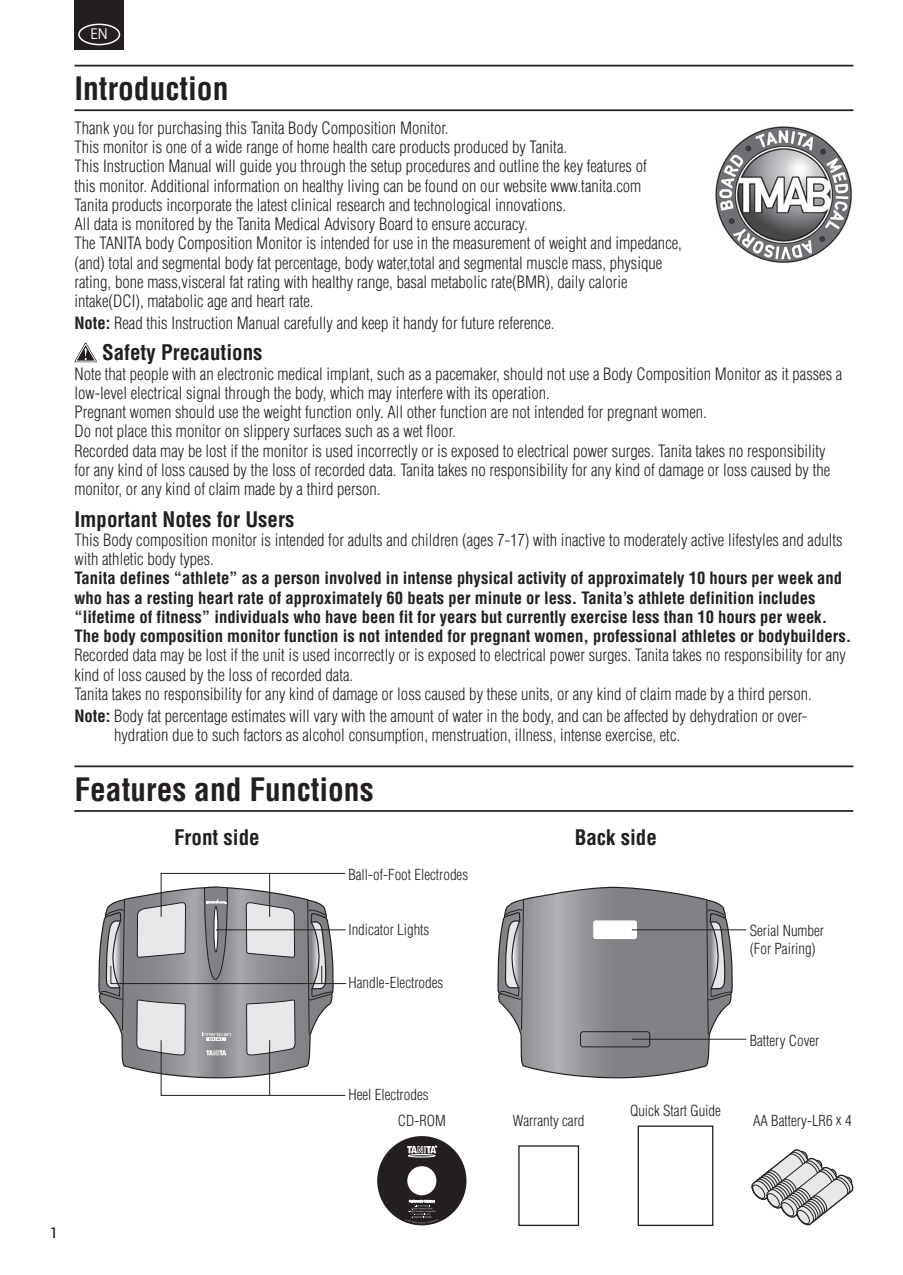
<style>
.page{position:relative;width:903px;height:1275px;background:#fff}
.page>*{position:absolute;margin:0;border:0;box-sizing:border-box;transform-origin:0 0}
.t1{font:700 condensed 31.5px "Helvetica";color:#231f20}
.t2{font:700 condensed 21px "Helvetica";color:#231f20}
.t3{font:300 condensed 16.62px/19.2px "Helvetica";color:#231f20}
.t4{font:700 condensed 16.62px/19.2px "Helvetica";color:#231f20}
.t5{font:300 condensed 14.88px/17.5px "Helvetica";color:#231f20}
.t6{font:500 14.88px "Futura BT";color:#231f20}
.t7{font:14px "Koz Go Pro";color:#fff}
.s1{font-weight:700}
</style>
<div class="page">
<div style="left:74px;top:0;width:50px;height:50px;background:#231f20"></div>
<div style="left:78px;top:24px;width:42px;height:21px;border:1px solid #fff;border-radius:50%"></div>
<hr style="left:74px;top:65px;width:779px;height:1px;background:#231f20">
<hr style="left:74px;top:109px;width:779px;height:2px;background:#231f20">
<svg style="left:74px;top:343px;width:23px;height:19px"></svg>
<img style="left:715px;top:126px;width:137px;height:137px">
<hr style="left:74px;top:765px;width:779px;height:2px;background:#231f20">
<hr style="left:74px;top:810px;width:779px;height:2px;background:#231f20">
<svg style="left:497px;top:887px;width:237px;height:192px;background:#9a9b9e"></svg>
<div style="left:593px;top:920px;width:44px;height:19px;background:#fff;border-radius:2px"></div>
<div style="left:580px;top:1031px;width:70px;height:16px;border:1px solid #231f20;border-radius:3px"></div>
<svg style="left:98px;top:872px;width:249px;height:224px"></svg>
<hr style="left:216px;top:929px;width:130px;height:1px;background:#231f20">
<hr style="left:632px;top:929px;width:114px;height:1px;background:#231f20">
<hr style="left:632px;top:1039px;width:114px;height:1px;background:#231f20">
<svg style="left:751px;top:1149px;width:102px;height:76px"></svg>
<div style="left:638px;top:1125px;width:75px;height:101px;border:1px solid #231f20"></div>
<div style="left:518px;top:1145px;width:61px;height:81px;border:1px solid #231f20"></div>
<svg style="left:377px;top:1136px;width:89px;height:89px"></svg>
<p class="t7" style="left:91px;top:25px;width:19px">EN</p>
<h1 class="t1" style="left:74px;top:69px;width:156px">Introduction</h1>
<p class="t3" style="left:74px;top:118px;width:609px">Thank you for purchasing this Tanita Body Composition Monitor.<br>This monitor is one of a wide range of home health care products produced by Tanita.<br>This Instruction Manual will guide you through the setup procedures and outline the key features of<br>this monitor. Additional information on healthy living can be found on our website www.tanita.com<br>Tanita products incorporate the latest clinical research and technological innovations.<br>All data is monitored by the Tanita Medical Advisory Board to ensure accuracy.<br>The TANITA body Composition Monitor is intended for use in the measurement of weight and impedance, (and) total and segmental body fat percentage, body water,total and segmental muscle mass, physique rating, bone mass,visceral fat rating with healthy range, basal metabolic rate(BMR), daily calorie intake(DCI), matabolic age and heart rate.</p>
<p class="t3" style="left:74px;top:313px;width:482px"><span class="s1">Note:</span> Read this Instruction Manual carefully and keep it handy for future reference.</p>
<p class="t2" style="left:102px;top:340px;width:162px">Safety Precautions</p>
<p class="t3" style="left:74px;top:364px;width:769px">Note that people with an electronic medical implant, such as a pacemaker, should not use a Body Composition Monitor as it passes a low-level electrical signal through the body, which may interfere with its operation.<br>Pregnant women should use the weight function only. All other function are not intended for pregnant women.<br>Do not place this monitor on slippery surfaces such as a wet floor.<br>Recorded data may be lost if the monitor is used incorrectly or is exposed to electrical power surges. Tanita takes no responsibility for any kind of loss caused by the loss of recorded data. Tanita takes no responsibility for any kind of damage or loss caused by the monitor, or any kind of claim made by a third person.</p>
<p class="t2" style="left:74px;top:506px;width:221px">Important Notes for Users</p>
<p class="t3" style="left:74px;top:530px;width:770px">This Body composition monitor is intended for adults and children (ages 7-17) with inactive to moderately active lifestyles and adults with athletic body types.</p>
<p class="t4" style="left:74px;top:569px;width:778px">Tanita defines “athlete” as a person involved in intense physical activity of approximately 10 hours per week and who has a resting heart rate of approximately 60 beats per minute or less. Tanita’s athlete definition includes “lifetime of fitness” individuals who have been fit for years but currently exercise less than 10 hours per week.<br>The body composition monitor function is not intended for pregnant women, professional athletes or bodybuilders.</p>
<p class="t3" style="left:74px;top:646px;width:773px">Recorded data may be lost if the unit is used incorrectly or is exposed to electrical power surges. Tanita takes no responsibility for any kind of loss caused by the loss of recorded data.<br>Tanita takes no responsibility for any kind of damage or loss caused by these units, or any kind of claim made by a third person.</p>
<p class="t3" style="left:114px;top:706px;width:695px;text-indent:-40px"><span class="s1">Note:</span> Body fat percentage estimates will vary with the amount of water in the body, and can be affected by dehydration or over&shy;hydration due to such factors as alcohol consumption, menstruation, illness, intense exercise, etc.</p>
<h1 class="t1" style="left:74px;top:769px;width:301px">Features and Functions</h1>
<p class="t2" style="left:174px;top:824px;width:87px">Front side</p>
<p class="t5" style="left:348px;top:865px;width:121px">Ball-of-Foot Electrodes</p>
<p class="t5" style="left:348px;top:921px;width:82px">Indicator Lights</p>
<p class="t5" style="left:348px;top:974px;width:97px">Handle-Electrodes</p>
<p class="t5" style="left:348px;top:1085px;width:82px">Heel Electrodes</p>
<p class="t2" style="left:575px;top:824px;width:84px">Back side</p>
<p class="t5" style="left:398px;top:1112px;width:49px">CD-ROM</p>
<p class="t5" style="left:513px;top:1112px;width:73px">Warranty card</p>
<p class="t5" style="left:630px;top:1102px;width:92px">Quick Start Guide</p>
<p class="t5" style="left:750px;top:922px;width:76px">Serial Number (For Pairing)</p>
<p class="t5" style="left:750px;top:1031px;width:71px">Battery Cover</p>
<p class="t5" style="left:753px;top:1112px;width:100px">AA Battery-LR6 x 4</p>
<p class="t6" style="left:50px;top:1224px;width:10px">1</p>
</div>
